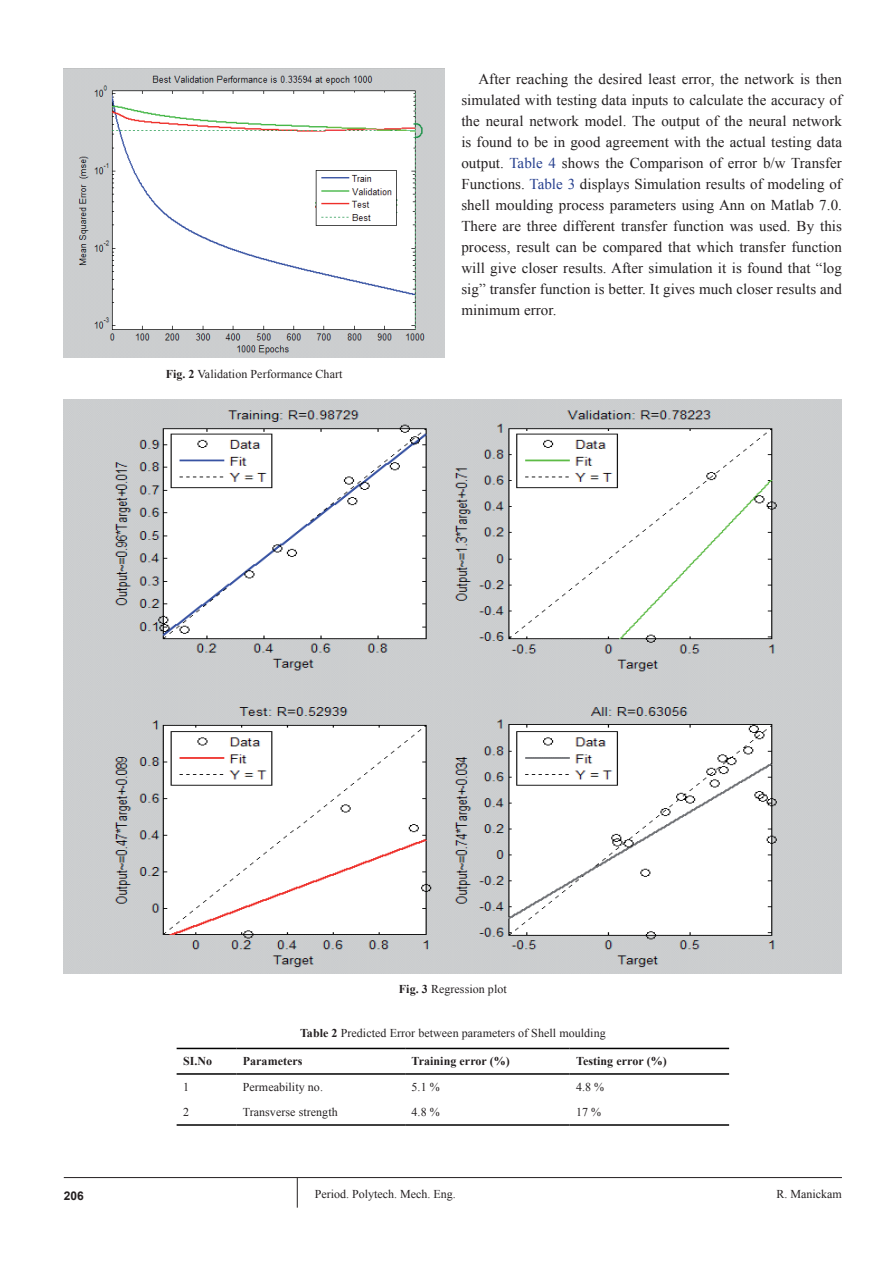
<style>
.page{position:relative;width:893px;height:1263px;background:#fff}
.page>*{position:absolute;margin:0;border:0;box-sizing:border-box;transform-origin:0 0}
.t1{font:15px/21px "Times New Roman";letter-spacing:.005em;color:#231f20;text-align:justify}
.t2{font:12px "Times New Roman";letter-spacing:.005em;color:#231f20}
.t3{font:700 12px "Times New Roman";letter-spacing:.005em;color:#231f20}
.t4{font:700 12px "Arial";color:#231f20}
.s1{font-weight:700}
.s2{color:#253f8e}
</style>
<div class="page">
<hr style="left:64px;top:1177px;width:778px;height:1px;background:#231f20">
<svg style="left:297px;top:1178px;width:1px;height:29px"></svg>
<img style="left:64px;top:68px;width:380px;height:289px">
<hr style="left:177px;top:1124px;width:59px;height:2px;background:#000">
<hr style="left:236px;top:1124px;width:169px;height:2px;background:#000">
<hr style="left:405px;top:1124px;width:165px;height:2px;background:#000">
<hr style="left:570px;top:1124px;width:159px;height:2px;background:#000">
<hr style="left:177px;top:1048px;width:59px;height:1px;background:#000">
<hr style="left:236px;top:1048px;width:169px;height:1px;background:#000">
<hr style="left:405px;top:1048px;width:165px;height:1px;background:#000">
<hr style="left:570px;top:1048px;width:159px;height:1px;background:#000">
<hr style="left:177px;top:1073px;width:59px;height:2px;background:#000">
<hr style="left:236px;top:1073px;width:169px;height:2px;background:#000">
<hr style="left:405px;top:1073px;width:165px;height:2px;background:#000">
<hr style="left:570px;top:1073px;width:159px;height:2px;background:#000">
<img style="left:64px;top:400px;width:778px;height:574px">
<p class="t2" style="left:166px;top:366px;width:178px"><span class="s1">Fig. 2</span> Validation Performance Chart</p>
<p class="t1" style="left:461px;top:68px;width:382px;text-indent:17px">After reaching the desired least error, the network is then simulated with testing data inputs to calculate the accuracy of the neural network model. The output of the neural network is found to be in good agreement with the actual testing data output. <span class="s2">Table 4</span> shows the Comparison of error b/w Transfer Functions. <span class="s2">Table 3</span> displays Simulation results of modeling of shell moulding process parameters using Ann on Matlab 7.0.<br>There are three different transfer function was used. By this process, result can be compared that which transfer function will give closer results. After simulation it is found that “log sig” transfer function is better. It gives much closer results and minimum error.</p>
<p class="t2" style="left:399px;top:980px;width:109px"><span class="s1">Fig. 3</span> Regression plot</p>
<p class="t2" style="left:300px;top:1025px;width:307px"><span class="s1">Table 2</span> Predicted Error between parameters of Shell moulding</p>
<p class="t3" style="left:183px;top:1052px;width:31px">SI.No</p>
<p class="t3" style="left:243px;top:1052px;width:61px">Parameters</p>
<p class="t3" style="left:412px;top:1052px;width:100px">Training error (%)</p>
<p class="t3" style="left:576px;top:1052px;width:92px">Testing error (%)</p>
<p class="t2" style="left:183px;top:1078px;width:7px">1</p>
<p class="t2" style="left:243px;top:1078px;width:82px">Permeability no.</p>
<p class="t2" style="left:412px;top:1078px;width:30px">5.1 %</p>
<p class="t2" style="left:576px;top:1078px;width:30px">4.8 %</p>
<p class="t2" style="left:183px;top:1104px;width:7px">2</p>
<p class="t2" style="left:243px;top:1104px;width:96px">Transverse strength</p>
<p class="t2" style="left:412px;top:1104px;width:30px">4.8 %</p>
<p class="t2" style="left:576px;top:1104px;width:27px">17 %</p>
<p class="t4" style="left:64px;top:1187px;width:22px">206</p>
<p class="t2" style="left:315px;top:1186px;width:142px">Period. Polytech. Mech. Eng.</p>
<p class="t2" style="left:777px;top:1186px;width:67px">R. Manickam</p>
</div>
